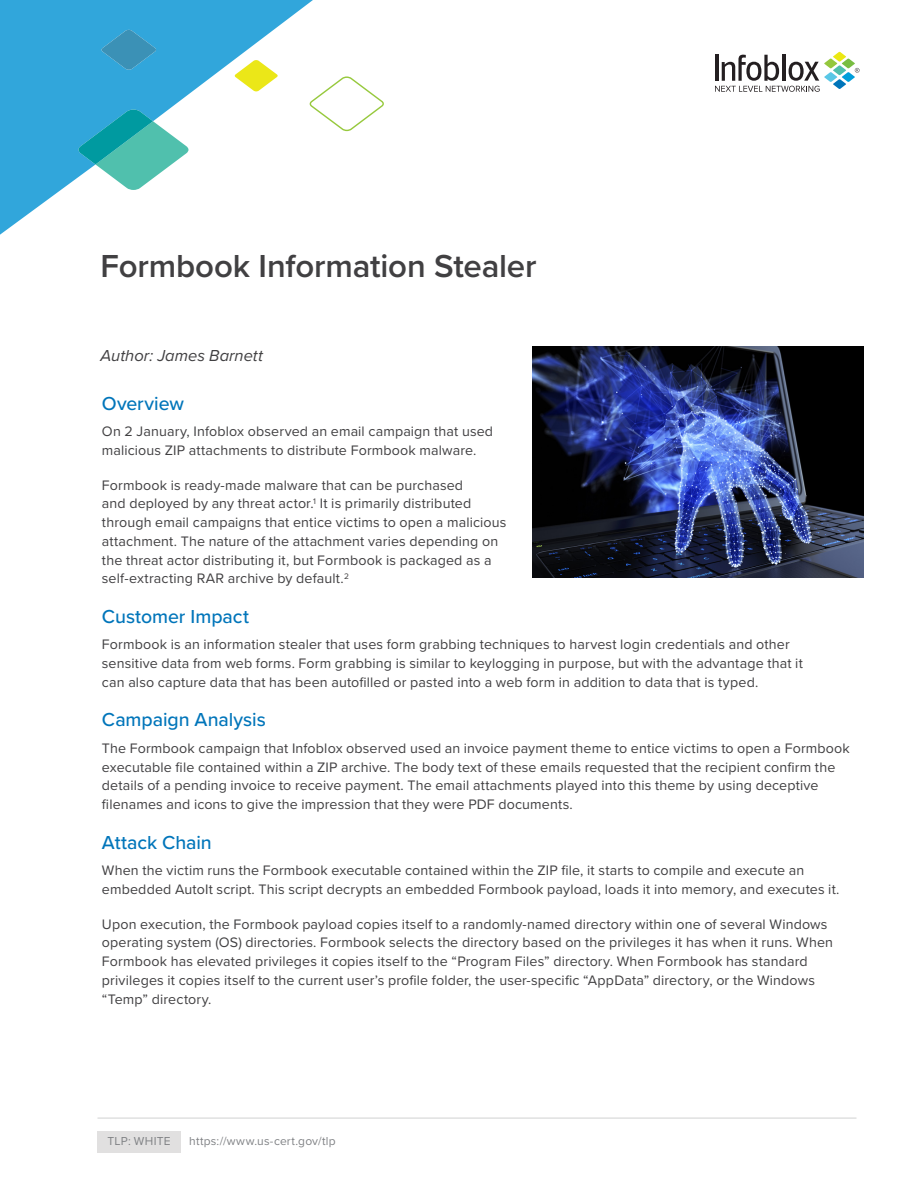
<style>
.page{position:relative;width:918px;height:1188px;background:#fff}
.page>*{position:absolute;margin:0;border:0;box-sizing:border-box;transform-origin:0 0}
.t1{font:600 33px "Proxima Nova";letter-spacing:-.005em;color:#414042}
.t2{font:500 19.5px "Proxima Nova";letter-spacing:-.005em;color:#0075ba}
.t3{font:italic 16.5px "Proxima Nova";color:#414042}
.t4{font:14.25px/18.8px "Proxima Nova";letter-spacing:.01em;color:#414042}
.t5{font:12px "Proxima Nova";letter-spacing:.02em;color:#808285}
</style>
<div class="page">
<svg style="left:715px;top:52px;width:145px;height:40px"></svg>
<svg style="left:0;top:0;width:313px;height:235px;fill:#31a6db"></svg>
<svg style="left:102px;top:30px;width:54px;height:40px;background:#389bc6"></svg>
<svg style="left:235px;top:60px;width:43px;height:31px"></svg>
<svg style="left:78px;top:110px;width:110px;height:80px"></svg>
<svg style="left:310px;top:76px;width:74px;height:55px"></svg>
<div style="left:98px;top:1131px;width:83px;height:21px;background:#e1e0e0"></div>
<hr style="left:98px;top:1118px;width:758px;height:1px;background:#d2d3d3">
<img style="left:532px;top:347px;width:332px;height:231px">
<h1 class="t1" style="left:100px;top:241px;width:438px">Formbook Information Stealer</h1>
<p class="t3" style="left:100px;top:343px;width:164px">Author: James Barnett</p>
<h2 class="t2" style="left:102px;top:389px;width:84px">Overview</h2>
<p class="t4" style="left:102px;top:421px;width:393px">On 2 January, Infoblox observed an email campaign that used malicious ZIP attachments to distribute Formbook malware.</p>
<p class="t4" style="left:102px;top:475px;width:406px">Formbook is ready-made malware that can be purchased<br>and deployed by any threat actor.<sup>1</sup> It is primarily distributed through email campaigns that entice victims to open a malicious attachment. The nature of the attachment varies depending on the threat actor distributing it, but Formbook is packaged as a self-extracting RAR archive by default.<sup>2</sup></p>
<h2 class="t2" style="left:102px;top:602px;width:149px">Customer Impact</h2>
<p class="t4" style="left:102px;top:635px;width:702px">Formbook is an information stealer that uses form grabbing techniques to harvest login credentials and other sensitive data from web forms. Form grabbing is similar to keylogging in purpose, but with the advantage that it can also capture data that has been autofilled or pasted into a web form in addition to data that is typed.</p>
<h2 class="t2" style="left:102px;top:705px;width:165px">Campaign Analysis</h2>
<p class="t4" style="left:102px;top:738px;width:749px">The Formbook campaign that Infoblox observed used an invoice payment theme to entice victims to open a Formbook executable file contained within a ZIP archive. The body text of these emails requested that the recipient confirm the details of a pending invoice to receive payment. The email attachments played into this theme by using deceptive filenames and icons to give the impression that they were PDF documents.</p>
<h2 class="t2" style="left:102px;top:828px;width:111px">Attack Chain</h2>
<p class="t4" style="left:102px;top:860px;width:739px">When the victim runs the Formbook executable contained within the ZIP file, it starts to compile and execute an embedded AutoIt script. This script decrypts an embedded Formbook payload, loads it into memory, and executes it.</p>
<p class="t4" style="left:102px;top:914px;width:733px">Upon execution, the Formbook payload copies itself to a randomly-named directory within one of several Windows operating system (OS) directories. Formbook selects the directory based on the privileges it has when it runs. When Formbook has elevated privileges it copies itself to the “Program Files” directory. When Formbook has standard privileges it copies itself to the current user’s profile folder, the user-specific “AppData” directory, or the Windows “Temp” directory.</p>
<p class="t5" style="left:108px;top:1132px;width:64px">TLP: WHITE</p>
<p class="t5" style="left:189px;top:1132px;width:148px">https://www.us-cert.gov/tlp</p>
</div>
